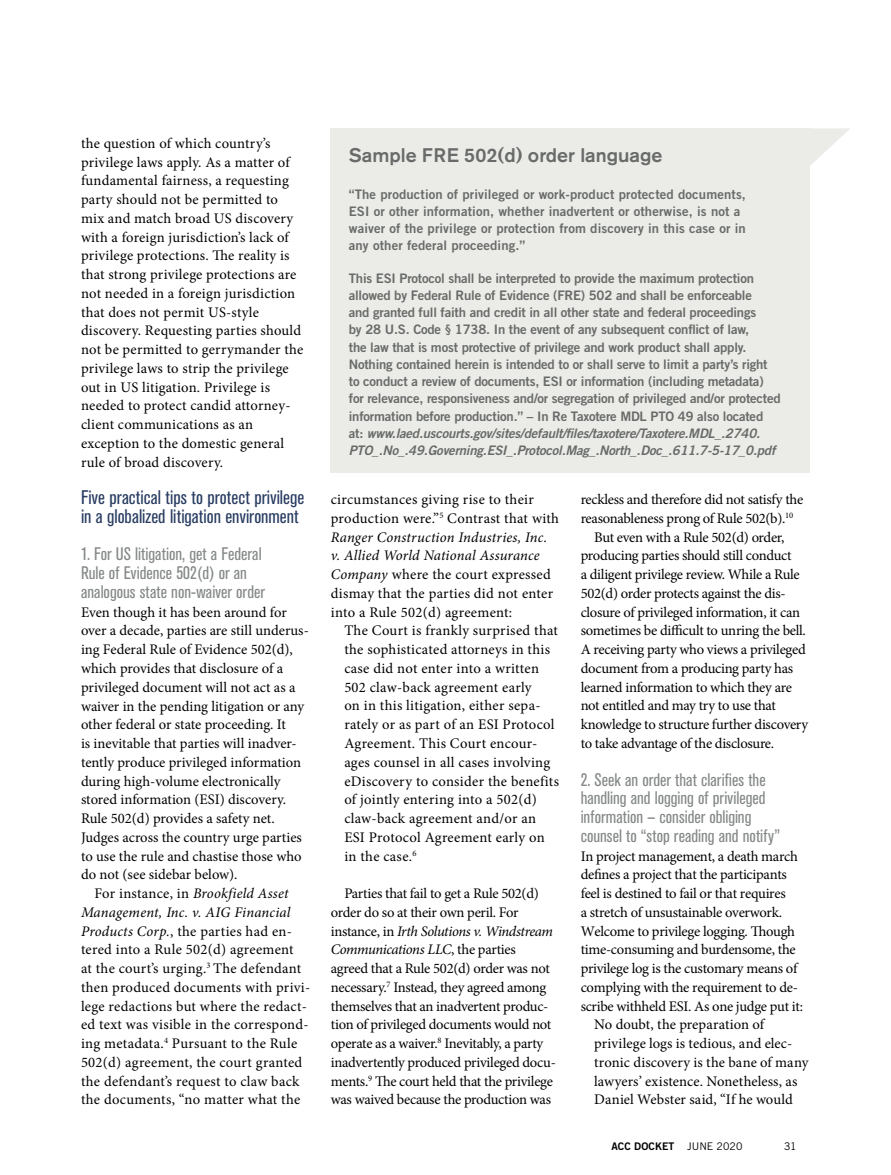
<style>
.page{position:relative;width:891px;height:1175px;background:#fff}
.page>*{position:absolute;margin:0;border:0;box-sizing:border-box;transform-origin:0 0}
.t1{font:condensed 19.5px/18.8px "Akzidenz Grotesk BE";letter-spacing:.005em;color:#283c61}
.t2{font:500 19.5px "Akzidenz Grotesk BE";color:#686b69}
.t3{font:condensed 18px/18.8px "Akzidenz Grotesk BE";color:#848987}
.t4{font:14.7px/18.8px "Minion Pro";color:#000}
.t5{font:14.7px/18.8px "Minion Pro";letter-spacing:-.02em;color:#000}
.t6{font:14.7px/18.8px "Minion Pro";letter-spacing:.02em;color:#000}
.t7{font:14.7px "Minion Pro";letter-spacing:-.025em;color:#000}
.t8{font:13.2px/17.2px "Trade Gothic Bold Two";letter-spacing:-.015em;color:#686b69}
.t9{font:13.2px/17.2px "Trade Gothic Bold Two";letter-spacing:.01em;color:#686b69}
.t10{font:10.5px "Trade Gothic Bold Two";letter-spacing:.015em;color:#000}
.t11{font:10.5px "Trade Gothic";color:#000}
.s1{font-style:italic}
.s2{font-family:"Trade Gothic"}
</style>
<div class="page">
<div style="left:331px;top:128px;width:479px;height:345px;background:#ebece8"></div>
<svg style="left:810px;top:128px;width:40px;height:38px"></svg>
<p class="t4" style="left:81px;top:134px;width:224px">the question of which country’s privilege laws apply. As a matter of fundamental fairness, a requesting party should not be permitted to mix and match broad US discovery with a foreign jurisdiction’s lack of privilege protections. The reality is that strong privilege protections are not needed in a foreign jurisdiction that does not permit US-style discovery. Requesting parties should not be permitted to gerrymander the privilege laws to strip the privilege out in US litigation. Privilege is needed to protect candid attorney&shy;client communications as an exception to the domestic general rule of broad discovery.</p>
<h1 class="t1" style="left:81px;top:488px;width:225px">Five practical tips to protect privilege in a globalized litigation environment</h1>
<p class="t3" style="left:81px;top:545px;width:185px">1. For US litigation, get a Federal<br>Rule of Evidence 502(d) or an analogous state non-waiver order</p>
<p class="t4" style="left:81px;top:602px;width:229px">Even though it has been around for over a decade, parties are still underus&shy;ing Federal Rule of Evidence 502(d), which provides that disclosure of a privileged document will not act as a waiver in the pending litigation or any other federal or state proceeding. It<br>is inevitable that parties will inadver&shy;tently produce privileged information during high-volume electronically stored information (ESI) discovery.<br>Rule 502(d) provides a safety net.<br>Judges across the country urge parties to use the rule and chastise those who do not (see sidebar below).</p>
<p class="t6" style="left:81px;top:884px;width:231px;text-indent:13px">For instance, in <span class="s1">Brookfield Asset Management, Inc. v. AIG Financial Products Corp.</span>, the parties had en&shy;tered into a Rule 502(d) agreement<br>at the court’s urging.<sup>3</sup> The defendant then produced documents with privi&shy;lege redactions but where the redact&shy;ed text was visible in the correspond&shy;ing metadata.<sup>4</sup> Pursuant to the Rule 502(d) agreement, the court granted the defendant’s request to claw back the documents, “no matter what the</p>
<h1 class="t2" style="left:349px;top:143px;width:315px">Sample FRE 502(d) order language</h1>
<p class="t9" style="left:349px;top:185px;width:399px">“The production of privileged or work-product protected documents, ESI or other information, whether inadvertent or otherwise, is not a waiver of the privilege or protection from discovery in this case or in any other federal proceeding.”</p>
<p class="t8" style="left:349px;top:269px;width:433px">This ESI Protocol shall be interpreted to provide the maximum protection allowed by Federal Rule of Evidence (FRE) 502 and shall be enforceable<br>and granted full faith and credit in all other state and federal proceedings<br>by 28 U.S. Code § 1738. In the event of any subsequent conflict of law,<br>the law that is most protective of privilege and work product shall apply.<br>Nothing contained herein is intended to or shall serve to limit a party’s right to conduct a review of documents, ESI or information (including metadata) for relevance, responsiveness and/or segregation of privileged and/or protected information before production.” – In Re Taxotere MDL PTO 49 also located at: <span class="s1">www.laed.uscourts.gov/sites/default/files/taxotere/Taxotere.MDL_.2740.<br>PTO_.No_.49.Governing.ESI_.Protocol.Mag_.North_.Doc_.611.7-5-17_0.pdf</span></p>
<p class="t6" style="left:331px;top:490px;width:230px">circumstances giving rise to their production were.”<sup>5</sup> Contrast that with <span class="s1">Ranger Construction Industries, Inc. v. Allied World National Assurance Company</span> where the court expressed dismay that the parties did not enter into a Rule 502(d) agreement:</p>
<p class="t6" style="left:344px;top:621px;width:216px">The Court is frankly surprised that the sophisticated attorneys in this case did not enter into a written<br>502 claw-back agreement early<br>on in this litigation, either sepa&shy;rately or as part of an ESI Protocol<br>Agreement. This Court encour&shy;ages counsel in all cases involving eDiscovery to consider the benefits of jointly entering into a 502(d) claw-back agreement and/or an<br>ESI Protocol Agreement early on in the case.<sup>6</sup></p>
<p class="t5" style="left:331px;top:884px;width:227px;text-indent:13px">Parties that fail to get a Rule 502(d) order do so at their own peril. For instance, in <span class="s1">Irth Solutions v. Windstream Communications LLC</span>, the parties agreed that a Rule 502(d) order was not necessary.<sup>7</sup> Instead, they agreed among themselves that an inadvertent produc&shy;tion of privileged documents would not operate as a waiver.<sup>8</sup> Inevitably, a party inadvertently produced privileged docu&shy;ments.<sup>9</sup> The court held that the privilege was waived because the production was</p>
<p class="t7" style="left:581px;top:489px;width:224px">reckless and therefore did not satisfy the</p>
<p class="t7" style="left:581px;top:508px;width:214px">reasonableness prong of Rule 502(b).<sup>10</sup></p>
<p class="t5" style="left:594px;top:527px;width:192px">But even with a Rule 502(d) order,</p>
<p class="t5" style="left:581px;top:546px;width:212px">producing parties should still conduct</p>
<p class="t5" style="left:581px;top:565px;width:221px">a diligent privilege review. While a Rule</p>
<p class="t7" style="left:581px;top:583px;width:207px">502(d) order protects against the dis-</p>
<p class="t5" style="left:581px;top:602px;width:221px">closure of privileged information, it can</p>
<p class="t5" style="left:581px;top:621px;width:227px">sometimes be difficult to unring the bell.</p>
<p class="t5" style="left:581px;top:640px;width:227px">A receiving party who views a privileged</p>
<p class="t5" style="left:581px;top:659px;width:214px">document from a producing party has</p>
<p class="t5" style="left:581px;top:677px;width:213px">learned information to which they are</p>
<p class="t7" style="left:581px;top:696px;width:197px">not entitled and may try to use that</p>
<p class="t5" style="left:581px;top:715px;width:229px">knowledge to structure further discovery</p>
<p class="t7" style="left:581px;top:733px;width:195px">to take advantage of the disclosure.</p>
<p class="t3" style="left:581px;top:770px;width:201px">2. Seek an order that clarifies the handling and logging of privileged information — consider obliging counsel to “stop reading and notify”</p>
<p class="t5" style="left:581px;top:846px;width:219px">In project management, a death march</p>
<p class="t5" style="left:581px;top:865px;width:208px">defines a project that the participants</p>
<p class="t5" style="left:581px;top:884px;width:207px">feel is destined to fail or that requires</p>
<p class="t5" style="left:581px;top:902px;width:203px">a stretch of unsustainable overwork.</p>
<p class="t5" style="left:581px;top:921px;width:216px">Welcome to privilege logging. Though</p>
<p class="t5" style="left:581px;top:940px;width:217px">time-consuming and burdensome, the</p>
<p class="t5" style="left:581px;top:959px;width:218px">privilege log is the customary means of</p>
<p class="t5" style="left:581px;top:977px;width:219px">complying with the requirement to de-</p>
<p class="t5" style="left:581px;top:996px;width:224px">scribe withheld ESI. As one judge put it:</p>
<p class="t4" style="left:594px;top:1015px;width:171px">No doubt, the preparation of</p>
<p class="t4" style="left:594px;top:1034px;width:200px">privilege logs is tedious, and elec-</p>
<p class="t4" style="left:594px;top:1052px;width:216px">tronic discovery is the bane of many</p>
<p class="t4" style="left:594px;top:1071px;width:205px">lawyers’ existence. Nonetheless, as</p>
<p class="t4" style="left:594px;top:1090px;width:200px">Daniel Webster said, “If he would</p>
<p class="t10" style="left:612px;top:1140px;width:132px">ACC DOCKET <span class="s2">JUNE 2020</span></p>
<p class="t11" style="left:784px;top:1140px;width:14px">31</p>
</div>
